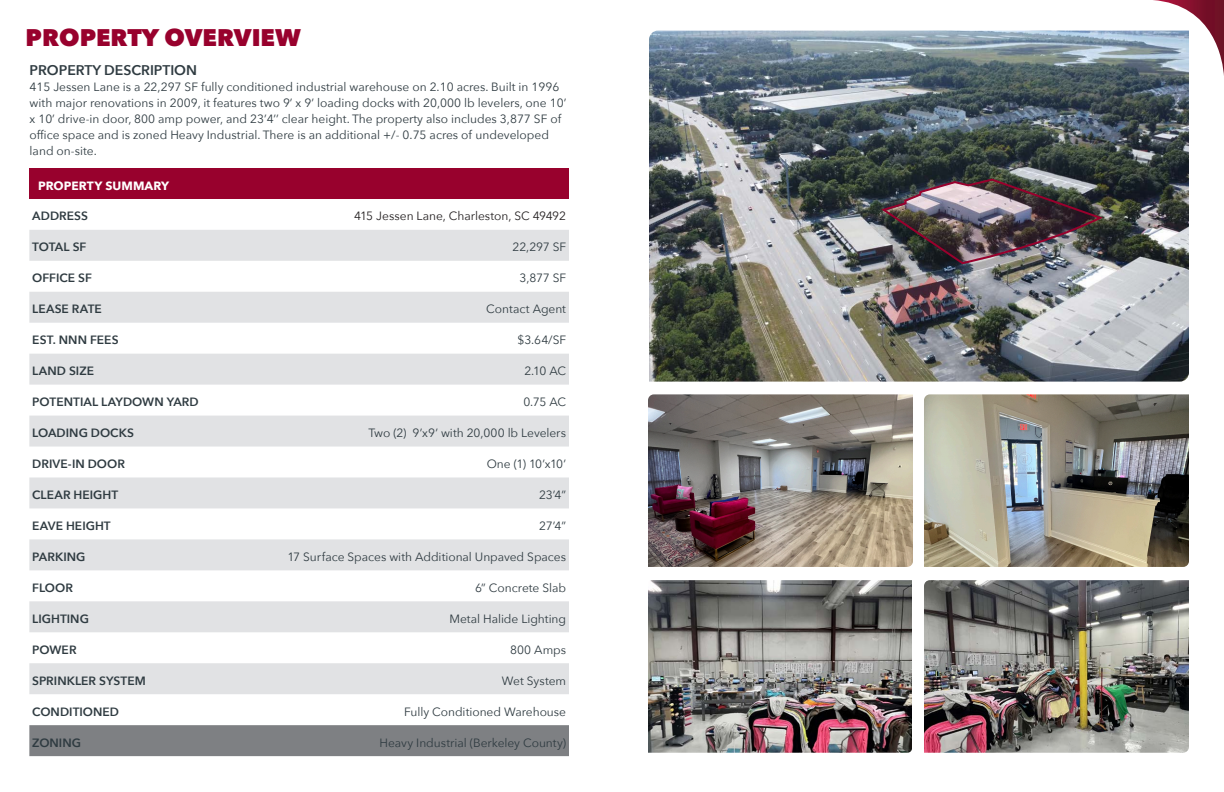
<style>
.page{position:relative;width:1224px;height:792px;background:#fff}
.page>*{position:absolute;margin:0;border:0;box-sizing:border-box;transform-origin:0 0}
.t1{font:800 24px "Avenir Next";color:#98012d}
.t2{font:600 14px "Avenir Next";color:#2f3b41}
.Table_Headers{font:12px/16px "Avenir Next";color:#2f3b41}
.Table_Headers-2{font:600 12px "Avenir Next";letter-spacing:.005em;color:#2f3b41}
.Table_Headers-3{font:12px "Avenir Next";letter-spacing:-.005em;color:#231f20}
.Table_Headers-4{font:700 12px "Avenir Next";letter-spacing:.005em;color:#fff}
</style>
<div class="page">
<svg style="left:1152px;top:0;width:72px;height:76px"></svg>
<img style="left:649px;top:31px;width:540px;height:351px">
<img style="left:648px;top:580px;width:264px;height:173px">
<img style="left:881px;top:178px;width:224px;height:89px">
<div style="left:29px;top:169px;width:540px;height:30px;background:#98012d"></div>
<svg style="left:29px;top:230px;width:540px;height:464px;fill:#e1e2e4"></svg>
<div style="left:29px;top:725px;width:540px;height:31px;background:#7e8083"></div>
<img style="left:648px;top:394px;width:265px;height:173px">
<img style="left:924px;top:394px;width:265px;height:173px">
<img style="left:924px;top:580px;width:265px;height:173px">
<p class="t1" style="left:26px;top:22px;width:277px">PROPERTY OVERVIEW</p>
<p class="t2" style="left:30px;top:58px;width:169px">PROPERTY DESCRIPTION</p>
<p class="Table_Headers" style="left:30px;top:78px;width:538px">415 Jessen Lane is a 22,297 SF fully conditioned industrial warehouse on 2.10 acres. Built in 1996 with major renovations in 2009, it features two 9’ x 9’ loading docks with 20,000 lb levelers, one 10’ x 10’ drive-in door, 800 amp power, and 23’4’’ clear height. The property also includes 3,877 SF of office space and is zoned Heavy Industrial. There is an additional +/- 0.75 acres of undeveloped land on-site.</p>
<p class="Table_Headers-4" style="left:38px;top:175px;width:133px">PROPERTY SUMMARY</p>
<p class="Table_Headers-2" style="left:32px;top:206px;width:57px">ADDRESS</p>
<p class="Table_Headers-3" style="left:354px;top:206px;width:214px">415 Jessen Lane, Charleston, SC 49492</p>
<p class="Table_Headers-2" style="left:32px;top:237px;width:56px">TOTAL SF</p>
<p class="Table_Headers" style="left:513px;top:239px;width:55px">22,297 SF</p>
<p class="Table_Headers-2" style="left:32px;top:268px;width:61px">OFFICE SF</p>
<p class="Table_Headers" style="left:520px;top:270px;width:48px">3,877 SF</p>
<p class="Table_Headers-2" style="left:32px;top:299px;width:71px">LEASE RATE</p>
<p class="Table_Headers" style="left:486px;top:301px;width:81px">Contact Agent</p>
<p class="Table_Headers-2" style="left:32px;top:330px;width:88px">EST. NNN FEES</p>
<p class="Table_Headers" style="left:517px;top:332px;width:50px">$3.64/SF</p>
<p class="Table_Headers-2" style="left:32px;top:361px;width:63px">LAND SIZE</p>
<p class="Table_Headers" style="left:524px;top:362px;width:43px">2.10 AC</p>
<p class="Table_Headers-2" style="left:32px;top:392px;width:168px">POTENTIAL LAYDOWN YARD</p>
<p class="Table_Headers" style="left:524px;top:393px;width:44px">0.75 AC</p>
<p class="Table_Headers-2" style="left:32px;top:423px;width:103px">LOADING DOCKS</p>
<p class="Table_Headers" style="left:368px;top:424px;width:199px">Two (2) 9’x9’ with 20,000 lb Levelers</p>
<p class="Table_Headers-2" style="left:32px;top:454px;width:94px">DRIVE-IN DOOR</p>
<p class="Table_Headers" style="left:487px;top:455px;width:81px">One (1) 10’x10’</p>
<p class="Table_Headers-2" style="left:32px;top:485px;width:88px">CLEAR HEIGHT</p>
<p class="Table_Headers" style="left:539px;top:486px;width:29px">23’4”</p>
<p class="Table_Headers-2" style="left:32px;top:515px;width:80px">EAVE HEIGHT</p>
<p class="Table_Headers" style="left:539px;top:517px;width:28px">27’4”</p>
<p class="Table_Headers-2" style="left:32px;top:546px;width:55px">PARKING</p>
<p class="Table_Headers" style="left:287px;top:548px;width:280px">17 Surface Spaces with Additional Unpaved Spaces</p>
<p class="Table_Headers-2" style="left:32px;top:577px;width:42px">FLOOR</p>
<p class="Table_Headers" style="left:475px;top:579px;width:93px">6” Concrete Slab</p>
<p class="Table_Headers-2" style="left:32px;top:608px;width:58px">LIGHTING</p>
<p class="Table_Headers" style="left:449px;top:610px;width:118px">Metal Halide Lighting</p>
<p class="Table_Headers-2" style="left:32px;top:639px;width:46px">POWER</p>
<p class="Table_Headers" style="left:510px;top:641px;width:57px">800 Amps</p>
<p class="Table_Headers-2" style="left:32px;top:670px;width:115px">SPRINKLER SYSTEM</p>
<p class="Table_Headers" style="left:502px;top:672px;width:66px">Wet System</p>
<p class="Table_Headers-2" style="left:32px;top:701px;width:88px">CONDITIONED</p>
<p class="Table_Headers" style="left:404px;top:703px;width:163px">Fully Conditioned Warehouse</p>
<p class="Table_Headers-2" style="left:32px;top:732px;width:50px">ZONING</p>
<p class="Table_Headers" style="left:379px;top:734px;width:188px">Heavy Industrial (Berkeley County)</p>
</div>
